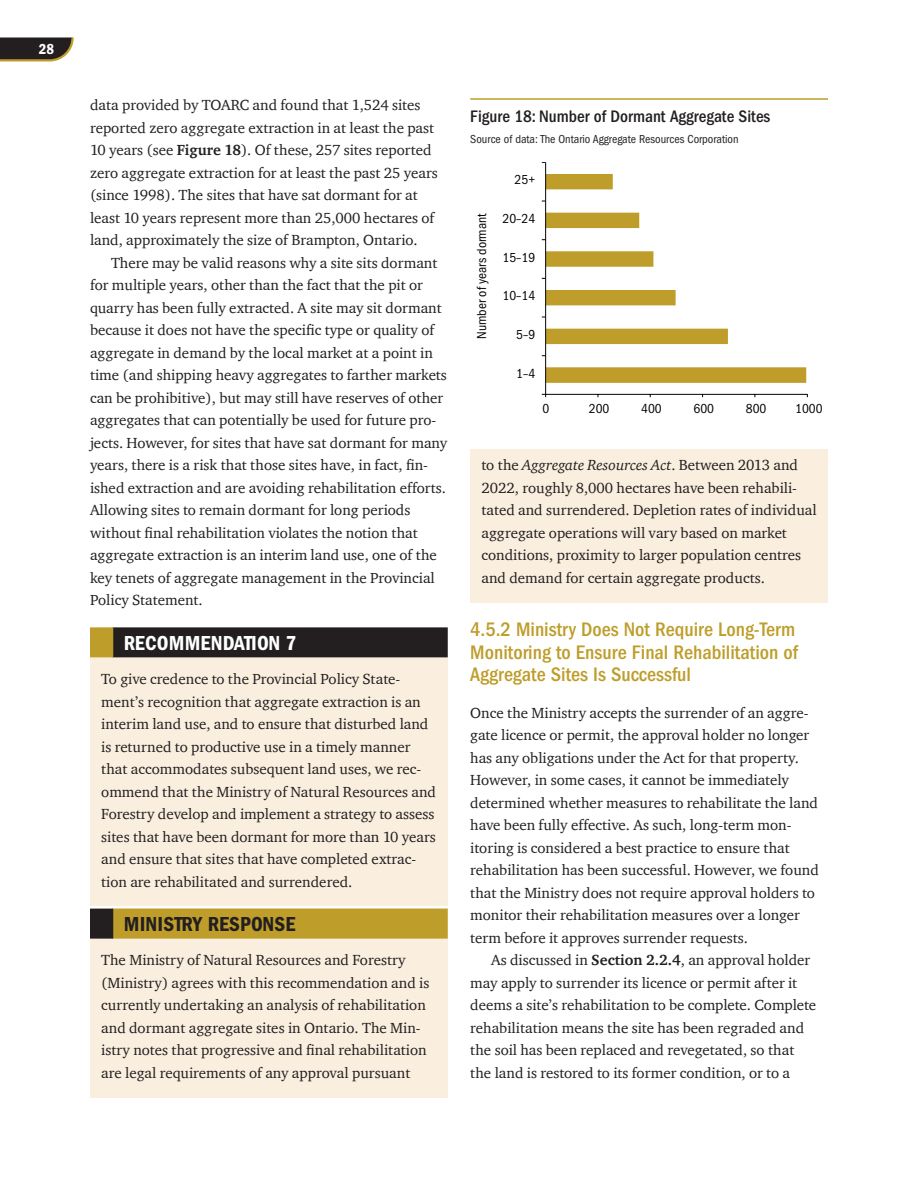
<style>
.page{position:relative;width:918px;height:1188px;background:#fff}
.page>*{position:absolute;margin:0;border:0;box-sizing:border-box;transform-origin:0 0}
.Response_head{font:21px "Franklin Gothic LT Pro Cn Dm";letter-spacing:.01em;color:#231f20}
.Recommend_head{font:21px "Franklin Gothic LT Pro Cn Dm";letter-spacing:.01em;color:#fff}
.Head_4{font:500 condensed 20.25px/22.5px "Franklin Gothic LT Pro";color:#be9d2a}
.Figure_label_-__numb{font:500 condensed 17.25px "Franklin Gothic LT Pro";color:#231f20}
.Body_text{font:15px/22.5px "Charter ITC";color:#231f20}
.Recommend_Response_f{font:15px/22.5px "Charter ITC";color:#231f20}
.Body_first{font:15px/22.5px "Charter ITC";color:#231f20}
.t1{font:15px "Franklin Gothic LT Pro Cn Dm";color:#fff}
.t2{font:13.5px "Franklin Got Cd ITCTT";color:#040503}
.Figure_source{font:condensed 12px "Franklin Gothic LT Pro";color:#231f20}
.s1{font-weight:700}
.s2{font-style:italic}
</style>
<div class="page">
<svg style="left:0;top:38px;width:74px;height:24px;background:#484136"></svg>
<div style="left:470px;top:449px;width:358px;height:154px;background:#faefdf"></div>
<div style="left:90px;top:628px;width:358px;height:47px;background:linear-gradient(to right,#faefdf,#faefdf)"></div>
<div style="left:112px;top:627px;width:336px;height:30px;background:#231f20"></div>
<div style="left:90px;top:627px;width:23px;height:30px;background:#be9d2a"></div>
<div style="left:90px;top:662px;width:358px;height:244px;background:#faefdf"></div>
<div style="left:90px;top:908px;width:358px;height:48px;background:#faefdf"></div>
<div style="left:112px;top:909px;width:336px;height:30px;background:#be9d2a"></div>
<div style="left:90px;top:909px;width:23px;height:30px;background:#231f20"></div>
<div style="left:90px;top:944px;width:358px;height:154px;background:#faefdf"></div>
<hr style="left:470px;top:98px;width:358px;height:2px;background:#be9d2a">
<svg style="left:546px;top:174px;width:260px;height:209px"></svg>
<hr style="left:546px;top:394px;width:261px;height:1px;background:#040503">
<hr style="left:545px;top:162px;width:1px;height:232px;background:#040503">
<p class="t1" style="left:39px;top:40px;width:17px">28</p>
<p class="Body_text" style="left:90px;top:94px;width:349px">data provided by TOARC and found that 1,524 sites reported zero aggregate extraction in at least the past 10 years (see <span class="s1">Figure 18</span>). Of these, 257 sites reported zero aggregate extraction for at least the past 25 years (since 1998). The sites that have sat dormant for at least 10 years represent more than 25,000 hectares of land, approximately the size of Brampton, Ontario.</p>
<p class="Body_text" style="left:90px;top:251px;width:359px;text-indent:21px">There may be valid reasons why a site sits dormant for multiple years, other than the fact that the pit or quarry has been fully extracted. A site may sit dormant because it does not have the specific type or quality of aggregate in demand by the local market at a point in time (and shipping heavy aggregates to farther markets can be prohibitive), but may still have reserves of other aggregates that can potentially be used for future pro&shy;jects. However, for sites that have sat dormant for many years, there is a risk that those sites have, in fact, fin&shy;ished extraction and are avoiding rehabilitation efforts.<br>Allowing sites to remain dormant for long periods without final rehabilitation violates the notion that aggregate extraction is an interim land use, one of the key tenets of aggregate management in the Provincial Policy Statement.</p>
<h2 class="Recommend_head" style="left:124px;top:631px;width:174px">RECOMMENDATION 7</h2>
<p class="Recommend_Response_f" style="left:101px;top:667px;width:336px">To give credence to the Provincial Policy State&shy;ment’s recognition that aggregate extraction is an interim land use, and to ensure that disturbed land is returned to productive use in a timely manner that accommodates subsequent land uses, we rec&shy;ommend that the Ministry of Natural Resources and Forestry develop and implement a strategy to assess sites that have been dormant for more than 10 years and ensure that sites that have completed extrac&shy;tion are rehabilitated and surrendered.</p>
<h2 class="Response_head" style="left:124px;top:912px;width:173px">MINISTRY RESPONSE</h2>
<p class="Recommend_Response_f" style="left:101px;top:949px;width:330px">The Ministry of Natural Resources and Forestry (Ministry) agrees with this recommendation and is currently undertaking an analysis of rehabilitation and dormant aggregate sites in Ontario. The Min&shy;istry notes that progressive and final rehabilitation are legal requirements of any approval pursuant</p>
<p class="Figure_label_-__numb" style="left:470px;top:106px;width:302px">Figure 18: Number of Dormant Aggregate Sites</p>
<p class="Figure_source" style="left:470px;top:132px;width:270px">Source of data: The Ontario Aggregate Resources Corporation</p>
<p class="t2" style="left:474px;top:339px;width:127px;rotate:-90deg">Number of years dormant</p>
<p class="t2" style="left:515px;top:172px;width:22px">25+</p>
<p class="t2" style="left:503px;top:211px;width:34px">20–24</p>
<p class="t2" style="left:503px;top:249px;width:34px">15–19</p>
<p class="t2" style="left:503px;top:288px;width:34px">10–14</p>
<p class="t2" style="left:516px;top:327px;width:20px">5–9</p>
<p class="t2" style="left:516px;top:365px;width:20px">1–4</p>
<p class="t2" style="left:543px;top:401px;width:8px">0</p>
<p class="t2" style="left:589px;top:401px;width:22px">200</p>
<p class="t2" style="left:641px;top:401px;width:22px">400</p>
<p class="t2" style="left:694px;top:401px;width:22px">600</p>
<p class="t2" style="left:746px;top:401px;width:22px">800</p>
<p class="t2" style="left:795px;top:401px;width:29px">1000</p>
<p class="Recommend_Response_f" style="left:482px;top:454px;width:337px">to the <span class="s2">Aggregate Resources Act</span>. Between 2013 and 2022, roughly 8,000 hectares have been rehabili&shy;tated and surrendered. Depletion rates of individual aggregate operations will vary based on market conditions, proximity to larger population centres and demand for certain aggregate products.</p>
<h4 class="Head_4" style="left:470px;top:618px;width:329px">4.5.2 Ministry Does Not Require Long-Term<br>Monitoring to Ensure Final Rehabilitation of<br>Aggregate Sites Is Successful</h4>
<p class="Body_first" style="left:470px;top:701px;width:350px">Once the Ministry accepts the surrender of an aggre&shy;gate licence or permit, the approval holder no longer has any obligations under the Act for that property.<br>However, in some cases, it cannot be immediately determined whether measures to rehabilitate the land have been fully effective. As such, long-term mon&shy;itoring is considered a best practice to ensure that rehabilitation has been successful. However, we found that the Ministry does not require approval holders to monitor their rehabilitation measures over a longer term before it approves surrender requests.</p>
<p class="Body_text" style="left:470px;top:949px;width:348px;text-indent:21px">As discussed in <span class="s1">Section 2.2.4</span>, an approval holder may apply to surrender its licence or permit after it deems a site’s rehabilitation to be complete. Complete rehabilitation means the site has been regraded and the soil has been replaced and revegetated, so that the land is restored to its former condition, or to a</p>
</div>
